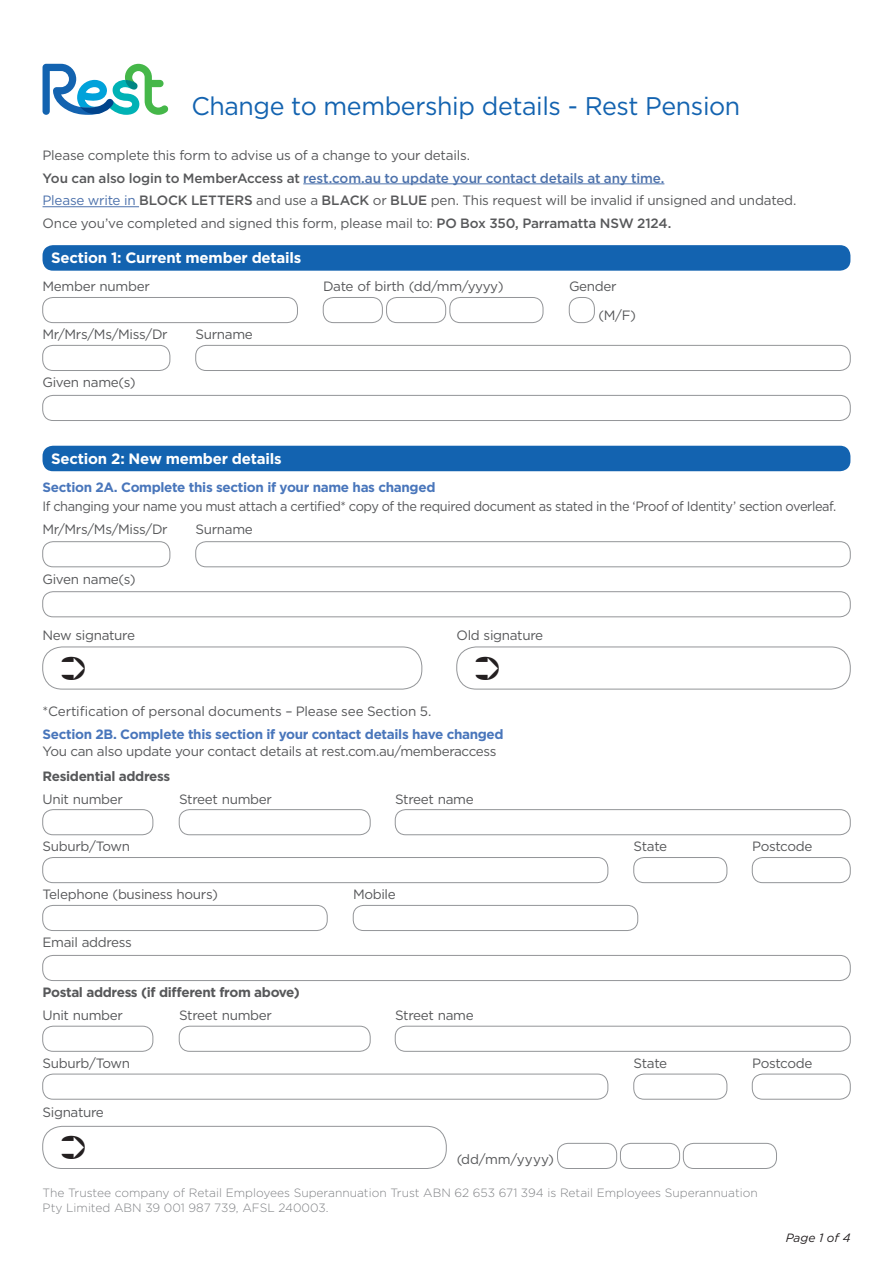
<style>
.page{position:relative;width:893px;height:1263px;background:#fff}
.page>*{position:absolute;margin:0;border:0;box-sizing:border-box;transform-origin:0 0}
.t1{font:25.5px "Gotham";letter-spacing:-.015em;color:#1363b0}
.t2{font:700 15px "Gotham";letter-spacing:-.015em;color:#fff}
.t3{font:13.5px/23px "Gotham";letter-spacing:-.025em;color:#57585a}
.t4{font:13.5px/23px "Gotham";letter-spacing:-.025em;color:#57585a;scale:.95 1}
.t5{font:700 13.5px "Gotham";letter-spacing:-.025em;color:#4976bb}
.t6{font:700 13.5px "Gotham";letter-spacing:-.025em;color:#57585a}
.t7{font:300 12px/15px "Gotham";color:#808285}
.t8{font:italic 12px "Gotham";color:#231f20}
.s1{font-weight:500}
.s2{font-weight:500;color:#4d72ac}
.s3{color:#4d72ac}
</style>
<div class="page">
<hr style="left:303px;top:184px;width:361px;height:1px;background:#4d72ac">
<hr style="left:43px;top:206px;width:96px;height:1px;background:#4d72ac">
<div style="left:43px;top:245px;width:807px;height:26px;background:#1363b0;border-radius:10px"></div>
<div style="left:43px;top:297px;width:255px;height:26px;border:1px solid #939598;border-radius:10px"></div>
<div style="left:323px;top:297px;width:60px;height:26px;border:1px solid #939598;border-radius:11px"></div>
<div style="left:386px;top:297px;width:60px;height:26px;border:1px solid #939598;border-radius:11px"></div>
<div style="left:450px;top:297px;width:93px;height:26px;border:1px solid #939598;border-radius:10px"></div>
<div style="left:569px;top:297px;width:26px;height:26px;border:1px solid #939598;border-radius:10px"></div>
<div style="left:43px;top:345px;width:127px;height:26px;border:1px solid #939598;border-radius:10px"></div>
<div style="left:196px;top:345px;width:654px;height:26px;border:1px solid #939598;border-radius:10px"></div>
<div style="left:43px;top:395px;width:807px;height:26px;border:1px solid #939598;border-radius:10px"></div>
<div style="left:43px;top:446px;width:807px;height:25px;background:#1363b0;border-radius:10px"></div>
<div style="left:43px;top:541px;width:127px;height:26px;border:1px solid #939598;border-radius:10px"></div>
<div style="left:196px;top:541px;width:654px;height:26px;border:1px solid #939598;border-radius:10px"></div>
<div style="left:43px;top:591px;width:807px;height:26px;border:1px solid #939598;border-radius:10px"></div>
<div style="left:43px;top:647px;width:379px;height:42px;border:1px solid #939598;border-radius:20px"></div>
<div style="left:457px;top:647px;width:393px;height:42px;border:1px solid #939598;border-radius:20px"></div>
<div style="left:43px;top:809px;width:110px;height:26px;border:1px solid #939598;border-radius:10px"></div>
<div style="left:179px;top:809px;width:191px;height:26px;border:1px solid #939598;border-radius:10px"></div>
<div style="left:395px;top:809px;width:455px;height:26px;border:1px solid #939598;border-radius:10px"></div>
<div style="left:43px;top:857px;width:565px;height:26px;border:1px solid #939598;border-radius:10px"></div>
<div style="left:634px;top:857px;width:93px;height:26px;border:1px solid #939598;border-radius:10px"></div>
<div style="left:752px;top:857px;width:98px;height:26px;border:1px solid #939598;border-radius:10px"></div>
<div style="left:43px;top:905px;width:284px;height:26px;border:1px solid #939598;border-radius:10px"></div>
<div style="left:353px;top:905px;width:285px;height:26px;border:1px solid #939598;border-radius:10px"></div>
<div style="left:43px;top:955px;width:807px;height:26px;border:1px solid #939598;border-radius:10px"></div>
<div style="left:43px;top:1026px;width:110px;height:25px;border:1px solid #939598;border-radius:10px"></div>
<div style="left:179px;top:1026px;width:191px;height:25px;border:1px solid #939598;border-radius:10px"></div>
<div style="left:395px;top:1026px;width:455px;height:25px;border:1px solid #939598;border-radius:10px"></div>
<div style="left:43px;top:1074px;width:565px;height:25px;border:1px solid #939598;border-radius:10px"></div>
<div style="left:634px;top:1074px;width:93px;height:25px;border:1px solid #939598;border-radius:10px"></div>
<div style="left:752px;top:1074px;width:98px;height:25px;border:1px solid #939598;border-radius:10px"></div>
<div style="left:43px;top:1126px;width:403px;height:43px;border:1px solid #939598;border-radius:19px"></div>
<div style="left:557px;top:1143px;width:60px;height:26px;border:1px solid #939598;border-radius:11px"></div>
<div style="left:620px;top:1143px;width:60px;height:26px;border:1px solid #939598;border-radius:11px"></div>
<div style="left:683px;top:1143px;width:94px;height:26px;border:1px solid #939598;border-radius:10px"></div>
<svg style="left:43px;top:64px;width:125px;height:51px"></svg>
<h1 class="t1" style="left:191px;top:89px;width:550px">Change to membership details - Rest Pension</h1>
<p class="t3" style="left:43px;top:143px;width:755px">Please complete this form to advise us of a change to your details.<br><span class="s1">You can also login to MemberAccess at</span> <span class="s2">rest.com.au to update your contact details at any time.<br></span><span class="s3">Please write in</span> <span class="s1">BLOCK LETTERS</span> and use a <span class="s1">BLACK</span> or <span class="s1">BLUE</span> pen. This request will be invalid if unsigned and undated.<br>Once you’ve completed and signed this form, please mail to: <span class="s1">PO Box 350, Parramatta NSW 2124.</span></p>
<p class="t2" style="left:51px;top:248px;width:252px">Section 1: Current member details</p>
<p class="t3" style="left:43px;top:275px;width:109px">Member number</p>
<p class="t3" style="left:323px;top:275px;width:182px">Date of birth (dd/mm/yyyy)</p>
<p class="t3" style="left:598px;top:272px;width:39px;line-height:28.3px;text-indent:-29px">Gender (M/F)</p>
<p class="t3" style="left:43px;top:323px;width:127px">Mr/Mrs/Ms/Miss/Dr</p>
<p class="t3" style="left:196px;top:323px;width:59px">Surname</p>
<p class="t3" style="left:43px;top:371px;width:95px">Given name(s)</p>
<p class="t2" style="left:51px;top:448px;width:232px">Section 2: New member details</p>
<p class="t5" style="left:43px;top:478px;width:394px">Section 2A. Complete this section if your name has changed</p>
<p class="t4" style="left:43px;top:494px;width:837px">If changing your name you must attach a certified* copy of the required document as stated in the ‘Proof of Identity’ section overleaf.<br>Mr/Mrs/Ms/Miss/Dr</p>
<p class="t3" style="left:196px;top:517px;width:59px">Surname</p>
<p class="t3" style="left:43px;top:567px;width:95px">Given name(s)</p>
<p class="t3" style="left:43px;top:623px;width:94px">New signature</p>
<p class="t3" style="left:457px;top:623px;width:88px">Old signature</p>
<p class="t3" style="left:43px;top:700px;width:390px">*Certification of personal documents – Please see Section 5.</p>
<p class="t5" style="left:43px;top:725px;width:463px">Section 2B. Complete this section if your contact details have changed</p>
<p class="t3" style="left:43px;top:739px;width:456px">You can also update your contact details at rest.com.au/memberaccess</p>
<p class="t6" style="left:43px;top:767px;width:129px">Residential address</p>
<p class="t3" style="left:43px;top:787px;width:82px">Unit number</p>
<p class="t3" style="left:179px;top:787px;width:94px">Street number</p>
<p class="t3" style="left:395px;top:787px;width:80px">Street name</p>
<p class="t3" style="left:43px;top:835px;width:89px">Suburb/Town</p>
<p class="t3" style="left:634px;top:835px;width:35px">State</p>
<p class="t3" style="left:752px;top:835px;width:62px">Postcode</p>
<p class="t3" style="left:43px;top:883px;width:177px">Telephone (business hours)</p>
<p class="t3" style="left:353px;top:883px;width:44px">Mobile</p>
<p class="t3" style="left:43px;top:931px;width:91px">Email address</p>
<p class="t6" style="left:43px;top:983px;width:259px">Postal address (if different from above)</p>
<p class="t3" style="left:43px;top:1003px;width:82px">Unit number</p>
<p class="t3" style="left:179px;top:1003px;width:94px">Street number</p>
<p class="t3" style="left:395px;top:1003px;width:80px">Street name</p>
<p class="t3" style="left:43px;top:1051px;width:89px">Suburb/Town</p>
<p class="t3" style="left:634px;top:1051px;width:35px">State</p>
<p class="t3" style="left:752px;top:1051px;width:62px">Postcode</p>
<p class="t3" style="left:43px;top:1101px;width:63px">Signature</p>
<p class="t3" style="left:457px;top:1148px;width:99px">(dd/mm/yyyy)</p>
<p class="t7" style="left:43px;top:1185px;width:717px">The Trustee company of Retail Employees Superannuation Trust ABN 62 653 671 394 is Retail Employees Superannuation<br>Pty Limited ABN 39 001 987 739, AFSL 240003.</p>
<p class="t8" style="left:786px;top:1230px;width:66px">Page 1 of 4</p>
</div>
